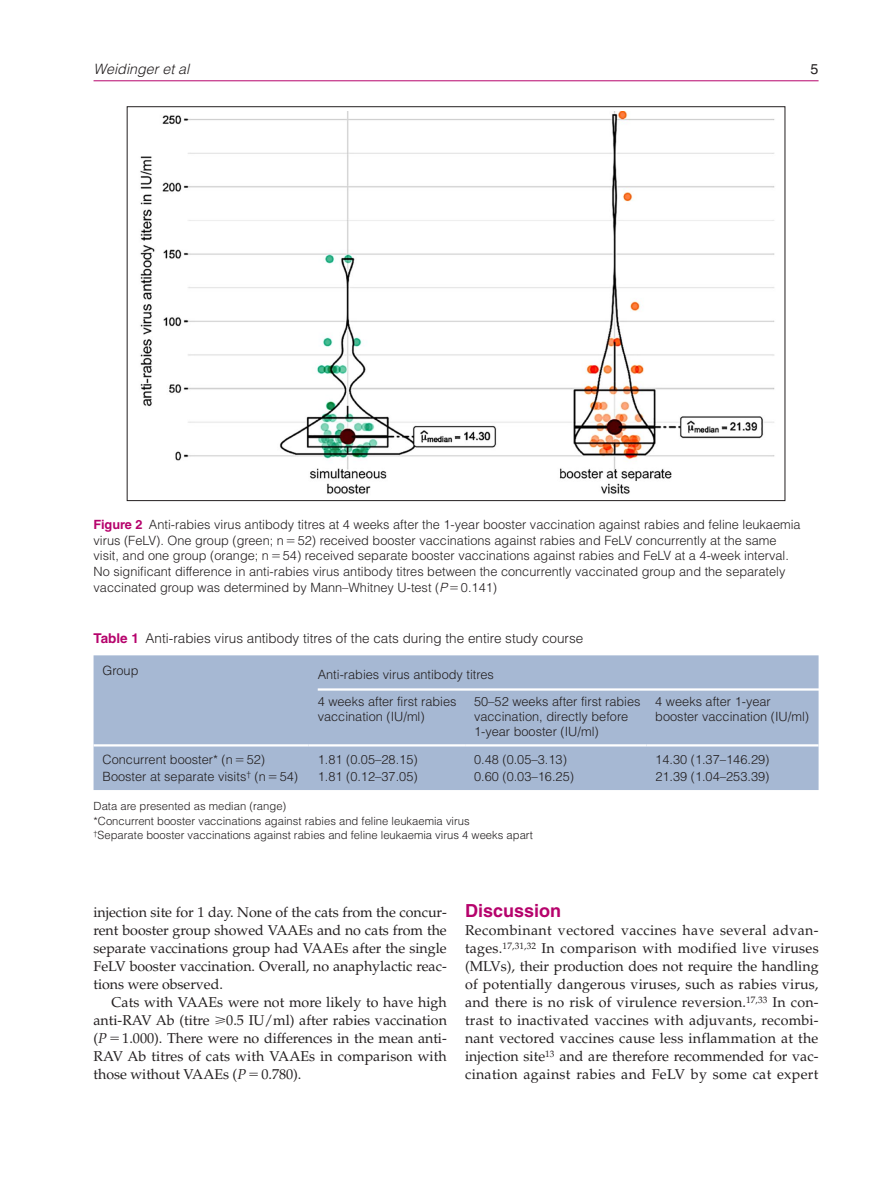
<style>
.page{position:relative;width:893px;height:1191px;background:#fff}
.page>*{position:absolute;margin:0;border:0;box-sizing:border-box;transform-origin:0 0}
.t1{font:700 18px "Helvetica LT Std";color:#b6036c}
.t2{font:14.25px/18px "Palatino LT Std";color:#231f20;text-align:justify}
.t3{font:italic 300 14.25px "Helvetica LT Std";color:#231f20}
.t4{font:14.25px "Helvetica LT Std";color:#231f20}
.t5{font:300 13.5px "Helvetica LT Std";color:#231f20}
.t6{font:300 12.75px/15.8px "Helvetica LT Std";color:#231f20}
.t7{font:300 11.25px/14.2px "Helvetica LT Std";color:#231f20}
.s1{font-weight:700;color:#b6036c}
.s2{font-style:italic}
</style>
<div class="page">
<hr style="left:94px;top:80px;width:725px;height:1px;background:#b6036c">
<img style="left:140px;top:111px;width:635px;height:383px">
<div style="left:94px;top:655px;width:725px;height:135px;background:#a6b8d3"></div>
<hr style="left:309px;top:744px;width:156px;height:2px;background:#fff">
<hr style="left:465px;top:744px;width:181px;height:2px;background:#fff">
<hr style="left:646px;top:744px;width:173px;height:2px;background:#fff">
<hr style="left:94px;top:744px;width:215px;height:2px;background:#fff">
<hr style="left:318px;top:688px;width:504px;height:2px;background:#fff">
<svg style="left:236px;top:758px;width:8px;height:3px"></svg>
<svg style="left:269px;top:775px;width:8px;height:3px"></svg>
<p class="t3" style="left:94px;top:60px;width:97px">Weidinger et al</p>
<p class="t4" style="left:811px;top:61px;width:9px">5</p>
<p class="t6" style="left:94px;top:516px;width:709px"><span class="s1">Figure 2</span> Anti-rabies virus antibody titres at 4 weeks after the 1-year booster vaccination against rabies and feline leukaemia virus (FeLV). One group (green; n 52) received booster vaccinations against rabies and FeLV concurrently at the same visit, and one group (orange; n 54) received separate booster vaccinations against rabies and FeLV at a 4-week interval.<br>No significant difference in anti-rabies virus antibody titres between the concurrently vaccinated group and the separately vaccinated group was determined by Mann–Whitney U-test (<span class="s2">P</span> 0.141)</p>
<p class="t5" style="left:94px;top:630px;width:491px"><span class="s1">Table 1</span> Anti-rabies virus antibody titres of the cats during the entire study course</p>
<p class="t6" style="left:103px;top:662px;width:37px">Group</p>
<p class="t6" style="left:318px;top:661px;width:178px;line-height:27px">Anti-rabies virus antibody titres<br>4 weeks after first rabies</p>
<p class="t6" style="left:318px;top:709px;width:108px">vaccination (IU/ml)</p>
<p class="t6" style="left:474px;top:694px;width:168px;line-height:15px">50–52 weeks after first rabies vaccination, directly before<br>1-year booster (IU/ml)</p>
<p class="t6" style="left:655px;top:694px;width:155px;line-height:15px">4 weeks after 1-year booster vaccination (IU/ml)</p>
<p class="t6" style="left:103px;top:751px;width:164px">Concurrent booster* (n 52)</p>
<p class="t6" style="left:318px;top:751px;width:101px">1.81 (0.05–28.15)</p>
<p class="t6" style="left:474px;top:751px;width:94px">0.48 (0.05–3.13)</p>
<p class="t6" style="left:655px;top:751px;width:116px">14.30 (1.37–146.29)</p>
<p class="t6" style="left:103px;top:768px;width:197px">Booster at separate visits<sup>†</sup> (n 54)</p>
<p class="t6" style="left:318px;top:768px;width:101px">1.81 (0.12–37.05)</p>
<p class="t6" style="left:474px;top:768px;width:101px">0.60 (0.03–16.25)</p>
<p class="t6" style="left:655px;top:768px;width:116px">21.39 (1.04–253.39)</p>
<p class="t7" style="left:94px;top:799px;width:441px">Data are presented as median (range)<br>*Concurrent booster vaccinations against rabies and feline leukaemia virus<br><sup>†</sup>Separate booster vaccinations against rabies and feline leukaemia virus 4 weeks apart</p>
<p class="t2" style="left:94px;top:903px;width:355px">injection site for 1 day. None of the cats from the concur&shy;rent booster group showed VAAEs and no cats from the separate vaccinations group had VAAEs after the single FeLV booster vaccination. Overall, no anaphylactic reac&shy;tions were observed.</p>
<p class="t2" style="left:94px;top:993px;width:355px;text-indent:18px">Cats with VAAEs were not more likely to have high anti-RAV Ab (titre ⩾0.5 IU/ml) after rabies vaccination (<span class="s2">P</span> 1.000). There were no differences in the mean anti-RAV Ab titres of cats with VAAEs in comparison with those without VAAEs (<span class="s2">P</span> 0.780).</p>
<p class="t1" style="left:465px;top:899px;width:98px">Discussion</p>
<p class="t2" style="left:465px;top:921px;width:355px">Recombinant vectored vaccines have several advan&shy;tages.<sup>17,31,32</sup> In comparison with modified live viruses (MLVs), their production does not require the handling of potentially dangerous viruses, such as rabies virus, and there is no risk of virulence reversion.<sup>17,33</sup> In con&shy;trast to inactivated vaccines with adjuvants, recombi&shy;nant vectored vaccines cause less inflammation at the injection site<sup>13</sup> and are therefore recommended for vac&shy;cination against rabies and FeLV by some cat expert</p>
</div>
